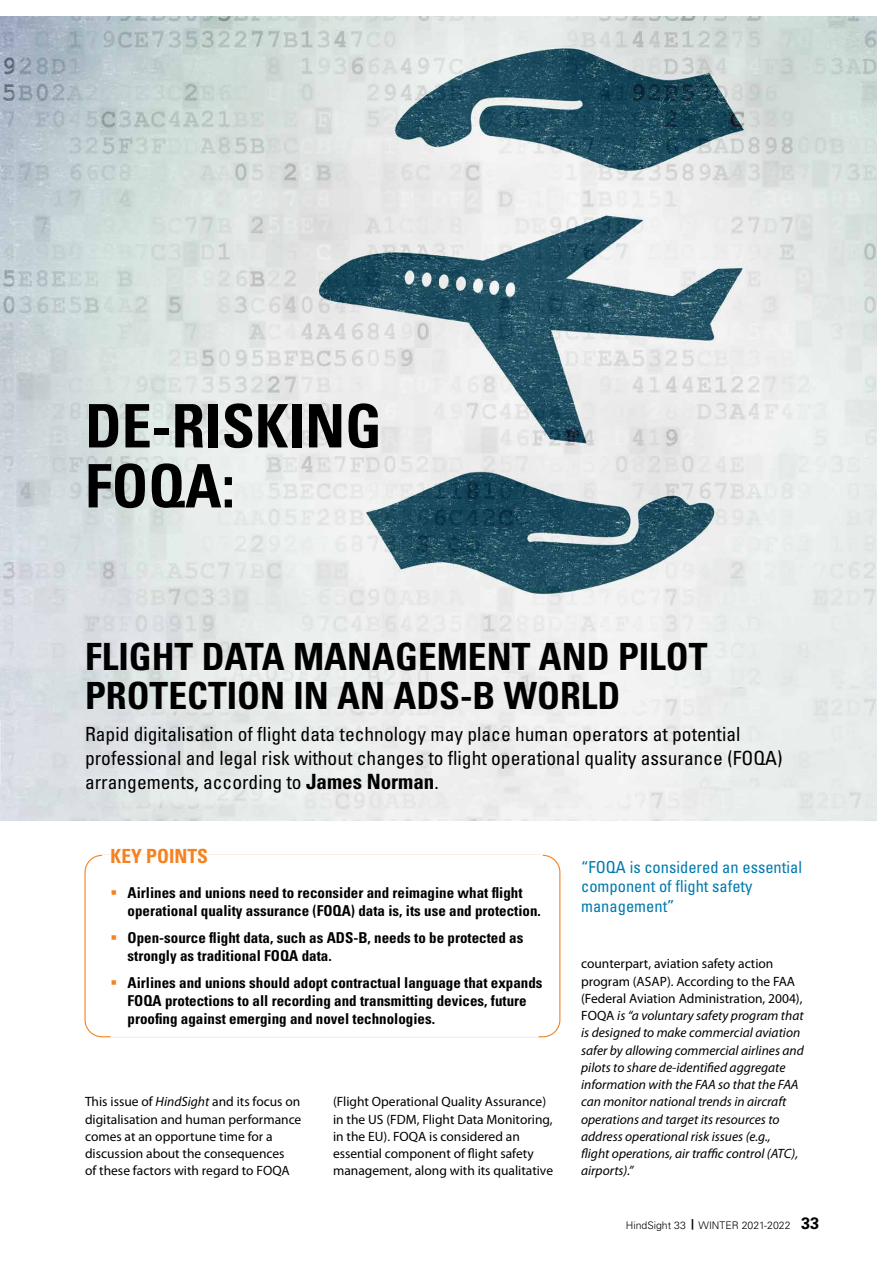
<style>
.page{position:relative;width:893px;height:1263px;background:#fff}
.page>*{position:absolute;margin:0;border:0;box-sizing:border-box;transform-origin:0 0}
.t1{font:700 condensed 60px/60px "Univers LT Std";color:#000}
.t2{font:700 condensed 37.5px/39px "Univers LT Std";color:#000}
.t3{font:condensed 19.5px/23.7px "Univers LT Std";color:#000}
.t4{font:700 condensed 19.5px "Univers LT Std";color:#f58220}
.t5{font:condensed 16.5px/19.5px "Univers LT Std";color:#007aad}
.t6{font:700 condensed 15px/18px "Univers LT Std";color:#000}
.t7{font:italic 13.5px/17.2px "Myriad Pro";color:#000}
.t8{font:13.5px/17.2px "Myriad Pro";color:#000}
.t9{font:300 10.5px "Univers LT Std";color:#000}
.s1{font-weight:700;font-size:21px}
.s2{font-style:italic}
.s3{font-style:normal}
.s4{font-weight:700}
.s5{font-weight:700;font-size:16.5px}
</style>
<div class="page">
<img style="left:0;top:17px;width:876px;height:804px">
<svg style="left:86px;top:854px;width:475px;height:184px"></svg>
<hr style="left:102px;top:854px;width:441px;height:2px;background:#fff">
<hr style="left:111px;top:928px;width:428px;height:1px;background:#fff">
<hr style="left:111px;top:973px;width:428px;height:1px;background:#fff">
<hr style="left:111px;top:1036px;width:428px;height:1px;background:#fff">
<svg style="left:112px;top:890px;width:4px;height:5px"></svg>
<svg style="left:112px;top:935px;width:4px;height:5px"></svg>
<svg style="left:112px;top:980px;width:4px;height:5px"></svg>
<h1 class="t1" style="left:85px;top:396px;width:298px">DE-RISKING<br>FOQA:</h1>
<h2 class="t2" style="left:85px;top:637px;width:624px">FLIGHT DATA MANAGEMENT AND PILOT<br>PROTECTION IN AN ADS-B WORLD</h2>
<h3 class="t3" style="left:85px;top:722px;width:699px">Rapid digitalisation of flight data technology may place human operators at potential professional and legal risk without changes to flight operational quality assurance (FOQA) arrangements, according to <span class="s1">James Norman</span>.</h3>
<h3 class="t4" style="left:111px;top:844px;width:99px">KEY POINTS</h3>
<p class="t6" style="left:128px;top:884px;width:415px">Airlines and unions need to reconsider and reimagine what flight operational quality assurance (FOQA) data is, its use and protection.</p>
<p class="t6" style="left:128px;top:929px;width:397px">Open-source flight data, such as ADS-B, needs to be protected as strongly as traditional FOQA data.</p>
<p class="t6" style="left:128px;top:974px;width:416px">Airlines and unions should adopt contractual language that expands<br>FOQA protections to all recording and transmitting devices, future proofing against emerging and novel technologies.</p>
<p class="t8" style="left:85px;top:1093px;width:218px">This issue of <span class="s2">HindSight</span> and its focus on digitalisation and human performance comes at an opportune time for a discussion about the consequences<br>of these factors with regard to FOQA</p>
<p class="t8" style="left:333px;top:1093px;width:221px">(Flight Operational Quality Assurance) in the US (FDM, Flight Data Monitoring, in the EU). FOQA is considered an essential component of flight safety management, along with its qualitative</p>
<p class="t5" style="left:581px;top:857px;width:222px">“FOQA is considered an essential component of flight safety management”</p>
<p class="t7" style="left:581px;top:955px;width:224px"><span class="s3">counterpart, aviation safety action program (ASAP). According to the FAA (Federal Aviation Administration, 2004), FOQA</span> is “a voluntary safety program that is designed to make commercial aviation safer by allowing commercial airlines and pilots to share de-identified aggregate information with the FAA so that the FAA can monitor national trends in aircraft operations and target its resources to address operational risk issues (e.g.,<br>flight operations, air traffic control (ATC), airports).”</p>
<p class="t9" style="left:626px;top:1219px;width:195px">HindSight 33 <span class="s4">|</span> WINTER 2021-2022 <span class="s5">33</span></p>
</div>
